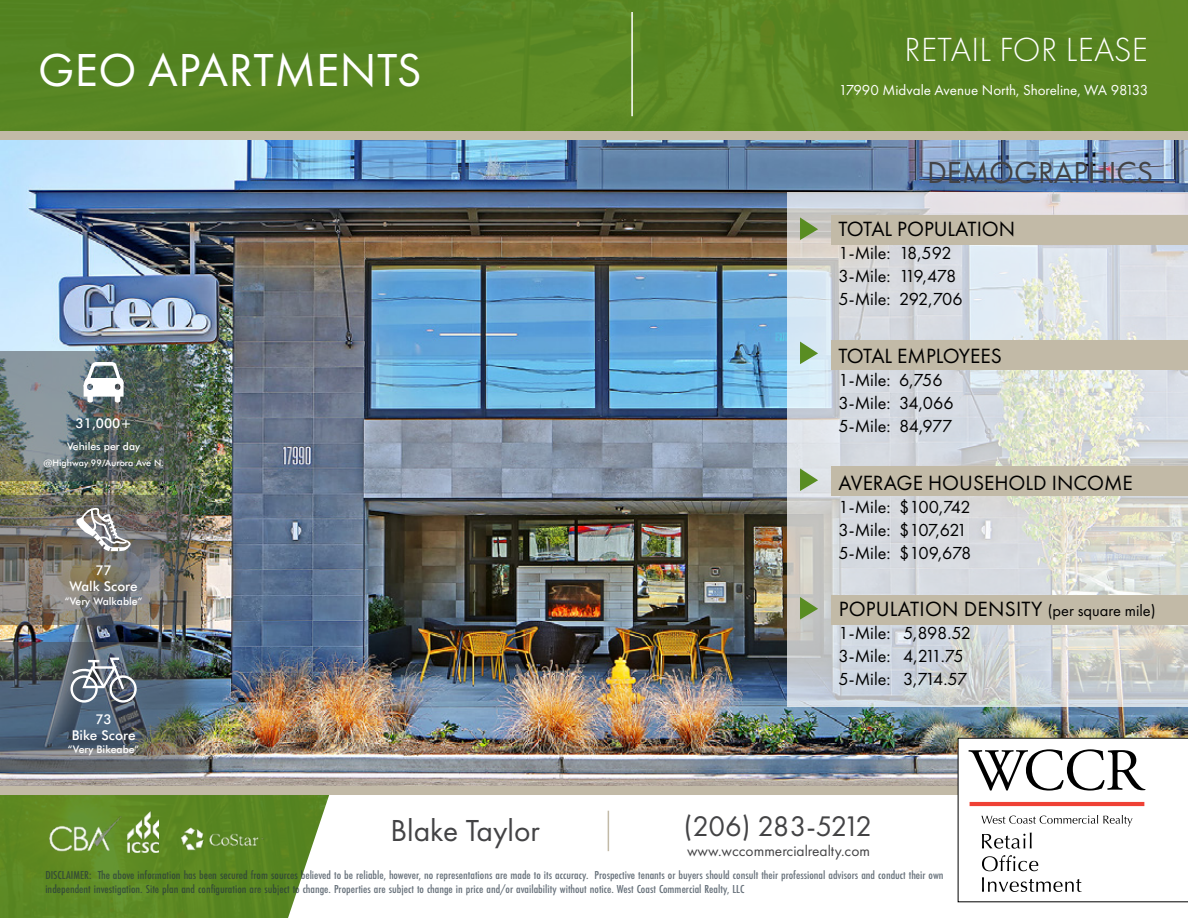
<style>
.page{position:relative;width:1188px;height:918px;background:#fff}
.page>*{position:absolute;margin:0;border:0;box-sizing:border-box;transform-origin:0 0}
.t1{font:48px "Futura PT";letter-spacing:.01em;color:#fff}
.t2{font:300 34.8px "Futura PT";letter-spacing:.01em;color:#fff}
.t3{font:31.5px "Futura PT";color:#434345}
.t4{font:29.4px "Futura PT";letter-spacing:-.04em;color:#434345}
.t5{font:22.5px "Futura PT";color:#434345}
.t6{font:21.45px "Futura PT";color:#000}
.t7{font:18.15px/23.1px "Futura PT";color:#000}
.t8{font:15.45px "Futura PT";color:#434345}
.t9{font:15px "Futura PT";color:#fff}
.t10{font:500 13.5px/16.2px "Futura BT";color:#fff;text-align:center}
.t11{font:500 12px/13.5px "Futura PT Cond";color:#22313f;scale:1.09 1}
.t12{font:500 10.5px "Futura BT";color:#fff}
.t13{font:500 9px "Futura BT";color:#fff}
.s1{font-size:16.5px}
</style>
<div class="page">
<img style="left:0;top:140px;width:1188px;height:646px">
<svg style="left:788px;top:192px;width:400px;height:515px;background:#d5d9da"></svg>
<svg style="left:800px;top:217px;width:18px;height:23px"></svg>
<div style="left:831px;top:215px;width:357px;height:30px;background:#c2baa7"></div>
<div style="left:831px;top:340px;width:357px;height:30px;background:#c2baa7"></div>
<svg style="left:800px;top:342px;width:18px;height:22px"></svg>
<svg style="left:800px;top:468px;width:18px;height:23px"></svg>
<svg style="left:800px;top:597px;width:18px;height:23px"></svg>
<div style="left:831px;top:467px;width:357px;height:29px;background:#c2baa7"></div>
<div style="left:831px;top:595px;width:357px;height:29px;background:#c2baa7"></div>
<img style="left:0;top:351px;width:209px;height:130px">
<svg style="left:84px;top:362px;width:40px;height:42px"></svg>
<img style="left:0;top:495px;width:209px;height:129px">
<svg style="left:76px;top:508px;width:56px;height:43px"></svg>
<img style="left:0;top:642px;width:209px;height:129px">
<div style="left:70px;top:675px;width:28px;height:28px;border:2px solid #fff;border-radius:50%"></div>
<div style="left:109px;top:675px;width:28px;height:28px;border:2px solid #fff;border-radius:50%"></div>
<svg style="left:71px;top:656px;width:55px;height:36px"></svg>
<img style="left:0;top:0;width:1188px;height:131px">
<div style="left:0;top:131px;width:1188px;height:9px;background:#c2baa7"></div>
<img style="left:0;top:795px;width:277px;height:123px">
<svg style="left:277px;top:795px;width:911px;height:123px"></svg>
<hr style="left:631px;top:12px;width:2px;height:104px;background:#fff">
<img style="left:180px;top:817px;width:87px;height:35px">
<img style="left:45px;top:813px;width:79px;height:42px">
<img style="left:127px;top:810px;width:32px;height:43px">
<div style="left:0;top:786px;width:1188px;height:9px;background:#c2baa7"></div>
<svg style="left:958px;top:738px;width:230px;height:164px"></svg>
<hr style="left:608px;top:811px;width:1px;height:40px;background:#c2baa7">
<h1 class="t1" style="left:38px;top:42px;width:385px">GEO APARTMENTS</h1>
<p class="t10" style="left:76px;top:414px;width:58px">31,000+</p>
<p class="t12" style="left:67px;top:440px;width:75px">Vehiles per day</p>
<p class="t13" style="left:43px;top:457px;width:122px">@Highway 99/Aurora Ave N.</p>
<p class="t10" style="left:69px;top:562px;width:70px">77<br>Walk Score</p>
<p class="t12" style="left:65px;top:594px;width:79px">“Very Walkable”</p>
<p class="t10" style="left:72px;top:711px;width:65px">73<br>Bike Score</p>
<p class="t12" style="left:68px;top:743px;width:73px">“Very Bikeabe”</p>
<h2 class="t2" style="left:905px;top:30px;width:245px">RETAIL FOR LEASE</h2>
<p class="t9" style="left:839px;top:81px;width:311px">17990 Midvale Avenue North, Shoreline, WA 98133</p>
<h3 class="t3" style="left:927px;top:154px;width:228px">DEMOGRAPHICS</h3>
<h3 class="t6" style="left:839px;top:216px;width:178px">TOTAL POPULATION</h3>
<h3 class="t7" style="left:839px;top:242px;width:126px">1-Mile: 18,592<br>3-Mile: 119,478<br>5-Mile: 292,706</h3>
<h3 class="t6" style="left:839px;top:343px;width:165px">TOTAL EMPLOYEES</h3>
<h3 class="t7" style="left:839px;top:368px;width:117px">1-Mile: 6,756<br>3-Mile: 34,066<br>5-Mile: 84,977</h3>
<h3 class="t6" style="left:839px;top:470px;width:296px">AVERAGE HOUSEHOLD INCOME</h3>
<h3 class="t7" style="left:839px;top:495px;width:134px">1-Mile: $100,742<br>3-Mile: $107,621<br>5-Mile: $109,678</h3>
<h3 class="t6" style="left:839px;top:597px;width:318px">POPULATION DENSITY <span class="s1">(per square mile)</span></h3>
<h3 class="t7" style="left:839px;top:622px;width:134px">1-Mile: 5,898.52<br>3-Mile: 4,211.75<br>5-Mile: 3,714.57</h3>
<h3 class="t4" style="left:684px;top:808px;width:190px">(206) 283-5212</h3>
<p class="t8" style="left:687px;top:842px;width:185px">www.wccommercialrealty.com</p>
<h3 class="t5" style="left:353px;top:813px;width:120px">Tiffini Connell</h3>
<h3 class="t3" style="left:390px;top:812px;width:151px">Blake Taylor</h3>
<p class="t11" style="left:45px;top:869px;width:826px">DISCLAIMER: The above information has been secured from sources believed to be reliable, however, no representations are made to its accuracy. Prospective tenants or buyers should consult their professional advisors and conduct their own independent investigation. Site plan and configuration are subject to change. Properties are subject to change in price and/or availability without notice. West Coast Commercial Realty, LLC</p>
</div>
